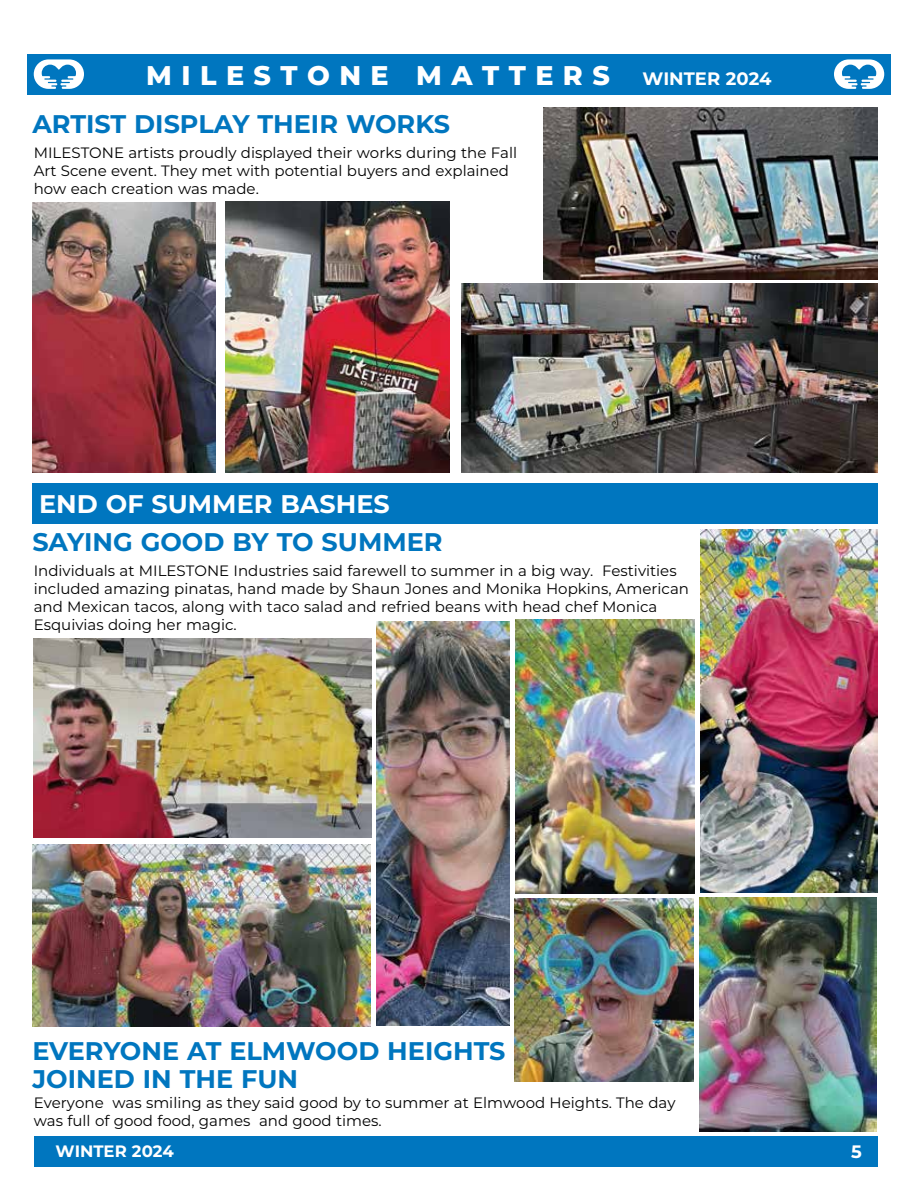
<style>
.page{position:relative;width:918px;height:1188px;background:#fff}
.page>*{position:absolute;margin:0;border:0;box-sizing:border-box;transform-origin:0 0}
.t1{font:800 27px "Montserrat";letter-spacing:.35em;color:#fff}
.t2{font:700 25.5px/28.5px "Montserrat";color:#0076bf}
.t3{font:700 25.5px "Montserrat";color:#fff}
.t4{font:700 18px "Montserrat";color:#fff}
.t5{font:700 16.5px "Montserrat";color:#fff}
.t6{font:15px/18px "Montserrat";color:#000}
.s1{font-weight:700;font-size:18px}
</style>
<div class="page">
<div style="left:32px;top:484px;width:846px;height:40px;background:#0076bf"></div>
<div style="left:27px;top:54px;width:864px;height:40px;background:#0076bf"></div>
<div style="left:34px;top:1137px;width:844px;height:30px;background:#0076bf"></div>
<svg style="left:34px;top:59px;width:50px;height:30px"></svg>
<svg style="left:834px;top:59px;width:50px;height:30px"></svg>
<img style="left:225px;top:201px;width:225px;height:271px">
<img style="left:544px;top:108px;width:334px;height:172px">
<img style="left:461px;top:284px;width:417px;height:188px">
<img style="left:32px;top:203px;width:184px;height:269px">
<img style="left:34px;top:639px;width:337px;height:198px">
<img style="left:32px;top:844px;width:338px;height:183px">
<img style="left:516px;top:619px;width:178px;height:275px">
<img style="left:700px;top:898px;width:177px;height:233px">
<img style="left:514px;top:899px;width:179px;height:182px">
<img style="left:376px;top:621px;width:134px;height:405px">
<img style="left:701px;top:530px;width:177px;height:363px">
<h1 class="t1" style="left:146px;top:55px;width:627px">MILESTONE MATTERS <span class="s1">WINTER 2024</span></h1>
<h2 class="t2" style="left:32px;top:108px;width:419px">ARTIST DISPLAY THEIR WORKS</h2>
<p class="t6" style="left:34px;top:143px;width:485px">MILESTONE artists proudly displayed their works during the Fall<br>Art Scene event. They met with potential buyers and explained how each creation was made.</p>
<h2 class="t3" style="left:39px;top:486px;width:352px">END OF SUMMER BASHES</h2>
<h2 class="t2" style="left:32px;top:527px;width:412px">SAYING GOOD BY TO SUMMER</h2>
<p class="t6" style="left:34px;top:561px;width:657px">Individuals at MILESTONE Industries said farewell to summer in a big way. Festivities included amazing pinatas, hand made by Shaun Jones and Monika Hopkins, American and Mexican tacos, along with taco salad and refried beans with head chef Monica Esquivias doing her magic.</p>
<h2 class="t2" style="left:32px;top:1035px;width:475px">EVERYONE AT ELMWOOD HEIGHTS<br>JOINED IN THE FUN</h2>
<p class="t6" style="left:34px;top:1093px;width:643px">Everyone was smiling as they said good by to summer at Elmwood Heights. The day was full of good food, games and good times.</p>
<p class="t5" style="left:56px;top:1139px;width:120px">WINTER 2024</p>
<p class="t4" style="left:851px;top:1138px;width:12px">5</p>
</div>
